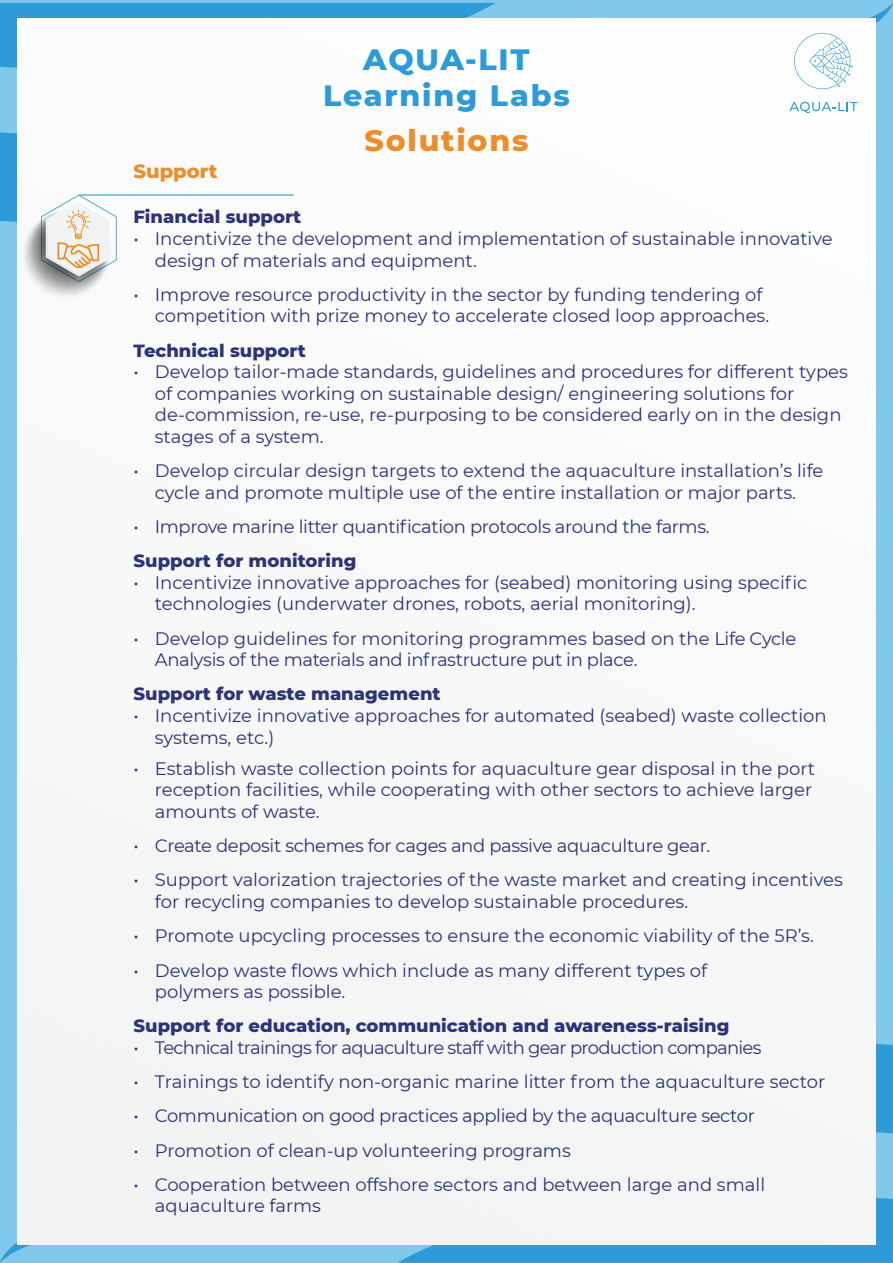
<style>
.page{position:relative;width:893px;height:1263px;background:#80c9eb}
.page>*{position:absolute;margin:0;border:0;box-sizing:border-box;transform-origin:0 0}
.t1{font:800 30px/36px "Montserrat";letter-spacing:.06em;color:#2d9bd7;text-align:center}
.t2{font:800 30px "Montserrat";letter-spacing:.06em;color:#ed8d29}
.t3{font:800 19.5px "Montserrat";color:#ed8d29}
.t4{font:18px/21.6px "Montserrat";color:#2d3279}
.t5{font:18px/21.6px "Montserrat";letter-spacing:-.02em;color:#2d3279}
.t6{font:800 18px "Montserrat";color:#2d3279}
.t7{font:18px "Montserrat";letter-spacing:-.04em;color:#2d3279}
</style>
<div class="page">
<svg style="left:0;top:2px;width:893px;height:135px"></svg>
<div style="left:0;top:3px;width:496px;height:68px;background:#2d9bd7"></div>
<svg style="left:397px;top:1198px;width:496px;height:65px"></svg>
<div style="left:17px;top:18px;width:859px;height:1227px;background:#f8f8f8"></div>
<hr style="left:79px;top:194px;width:215px;height:2px;background:#2d9bd7">
<svg style="left:24px;top:195px;width:93px;height:101px"></svg>
<svg style="left:794px;top:33px;width:59px;height:56px"></svg>
<svg style="left:789px;top:102px;width:69px;height:11px"></svg>
<h1 class="t1" style="left:323px;top:40px;width:248px">AQUA-LIT<br>Learning Labs</h1>
<p class="t3" style="left:134px;top:157px;width:85px">Support</p>
<h1 class="t2" style="left:364px;top:118px;width:166px">Solutions</h1>
<p class="t6" style="left:134px;top:204px;width:169px">Financial support</p>
<p class="t4" style="left:155px;top:227px;width:679px;text-indent:-21px">• Incentivize the development and implementation of sustainable innovative design of materials and equipment.</p>
<p class="t4" style="left:155px;top:283px;width:616px;text-indent:-21px">• Improve resource productivity in the sector by funding tendering of competition with prize money to accelerate closed loop approaches.</p>
<p class="t6" style="left:134px;top:337px;width:174px">Technical support</p>
<p class="t4" style="left:155px;top:360px;width:694px;text-indent:-21px">• Develop tailor-made standards, guidelines and procedures for different types of companies working on sustainable design/ engineering solutions for de-commission, re-use, re-purposing to be considered early on in the design stages of a system.</p>
<p class="t4" style="left:134px;top:459px;width:691px;text-align:center">• Develop circular design targets to extend the aquaculture installation’s life cycle and promote multiple use of the entire installation or major parts.</p>
<p class="t5" style="left:134px;top:515px;width:578px">• Improve marine litter quantification protocols around the farms.</p>
<p class="t6" style="left:134px;top:548px;width:224px">Support for monitoring</p>
<p class="t4" style="left:155px;top:571px;width:654px;text-indent:-21px">• Incentivize innovative approaches for (seabed) monitoring using specific technologies (underwater drones, robots, aerial monitoring).</p>
<p class="t5" style="left:155px;top:627px;width:643px;text-indent:-21px">• Develop guidelines for monitoring programmes based on the Life Cycle<br>Analysis of the materials and infrastructure put in place.</p>
<p class="t6" style="left:134px;top:681px;width:309px">Support for waste management</p>
<p class="t4" style="left:155px;top:704px;width:673px;text-indent:-21px">• Incentivize innovative approaches for automated (seabed) waste collection systems, etc.)</p>
<p class="t4" style="left:155px;top:757px;width:662px;text-indent:-21px">• Establish waste collection points for aquaculture gear disposal in the port reception facilities, while cooperating with other sectors to achieve larger amounts of waste.</p>
<p class="t5" style="left:134px;top:834px;width:578px">• Create deposit schemes for cages and passive aquaculture gear.</p>
<p class="t4" style="left:155px;top:869px;width:690px;text-indent:-21px">• Support valorization trajectories of the waste market and creating incentives for recycling companies to develop sustainable procedures.</p>
<p class="t4" style="left:134px;top:924px;width:682px">• Promote upcycling processes to ensure the economic viability of the 5R’s.</p>
<p class="t4" style="left:155px;top:959px;width:554px;text-indent:-21px">• Develop waste flows which include as many different types of polymers as possible.</p>
<p class="t6" style="left:134px;top:1013px;width:597px">Support for education, communication and awareness-raising</p>
<p class="t7" style="left:134px;top:1035px;width:629px">• Technical trainings for aquaculture staff with gear production companies</p>
<p class="t4" style="left:134px;top:1070px;width:693px">• Trainings to identify non-organic marine litter from the aquaculture sector</p>
<p class="t5" style="left:134px;top:1104px;width:623px">• Communication on good practices applied by the aquaculture sector</p>
<p class="t4" style="left:134px;top:1139px;width:439px">• Promotion of clean-up volunteering programs</p>
<p class="t4" style="left:155px;top:1173px;width:612px;text-indent:-21px">• Cooperation between offshore sectors and between large and small aquaculture farms</p>
</div>
